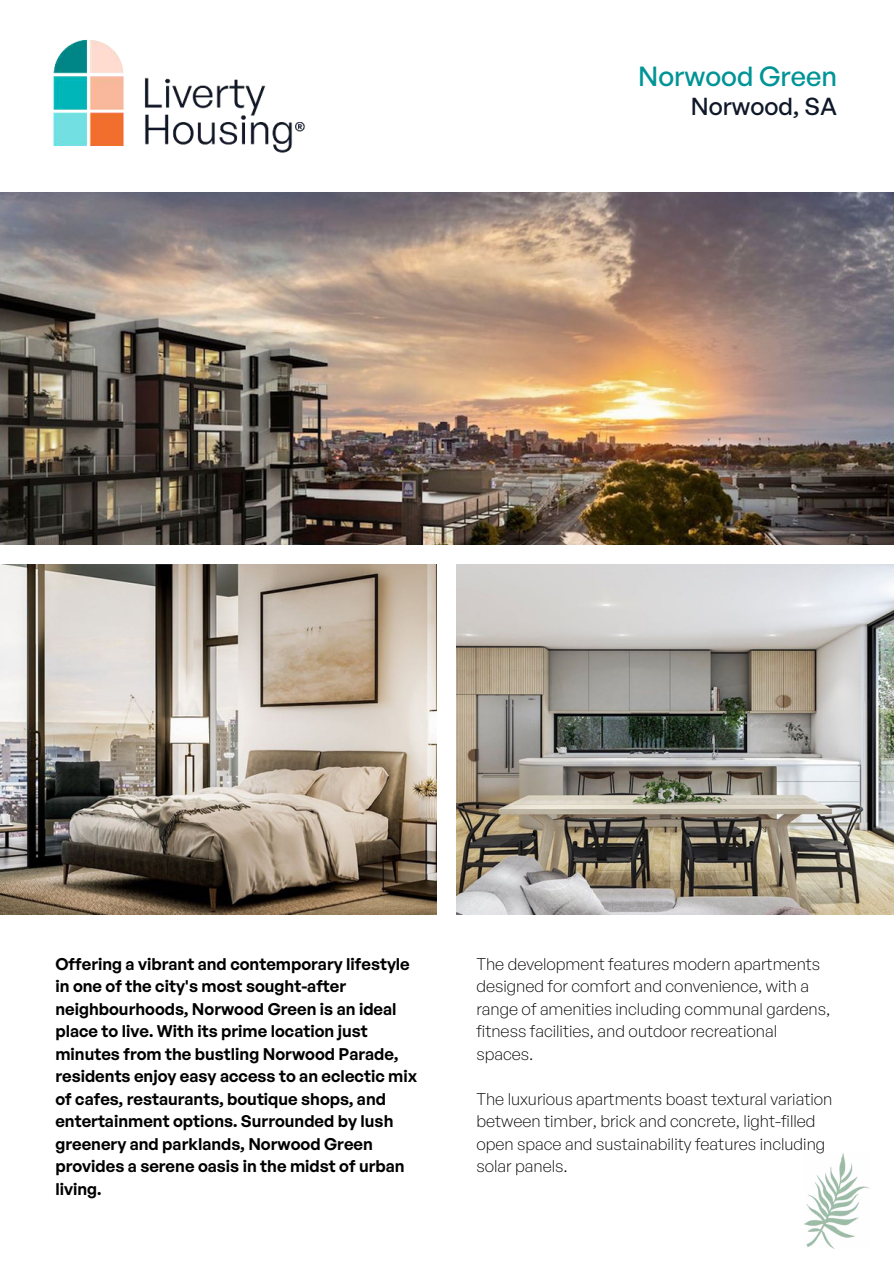
<style>
.page{position:relative;width:894px;height:1264px;background:#fff}
.page>*{position:absolute;margin:0;border:0;box-sizing:border-box;transform-origin:0 0}
.t1{font:500 27px "General Sans";color:#009496}
.t2{font:500 24px "General Sans";color:#0f1828}
.t3{font:600 16.5px/22.5px "General Sans";color:#000}
.t4{font:300 16.5px/22.5px "General Sans";color:#000}
</style>
<div class="page">
<img style="left:0;top:564px;width:436px;height:350px">
<img style="left:0;top:193px;width:893px;height:351px">
<img style="left:456px;top:564px;width:437px;height:350px">
<img style="left:53px;top:39px;width:252px;height:114px">
<img style="left:804px;top:1153px;width:65px;height:95px">
<h1 class="t1" style="left:638px;top:60px;width:200px">Norwood Green</h1>
<h2 class="t2" style="left:690px;top:91px;width:148px">Norwood, SA</h2>
<p class="t3" style="left:55px;top:952px;width:363px">Offering a vibrant and contemporary lifestyle in one of the city's most sought-after neighbourhoods, Norwood Green is an ideal place to live. With its prime location just minutes from the bustling Norwood Parade, residents enjoy easy access to an eclectic mix of cafes, restaurants, boutique shops, and entertainment options. Surrounded by lush greenery and parklands, Norwood Green provides a serene oasis in the midst of urban living.</p>
<p class="t4" style="left:476px;top:952px;width:355px">The development features modern apartments designed for comfort and convenience, with a range of amenities including communal gardens, fitness facilities, and outdoor recreational spaces.</p>
<p class="t4" style="left:476px;top:1087px;width:357px">The luxurious apartments boast textural variation between timber, brick and concrete, light-filled open space and sustainability features including solar panels.</p>
</div>
